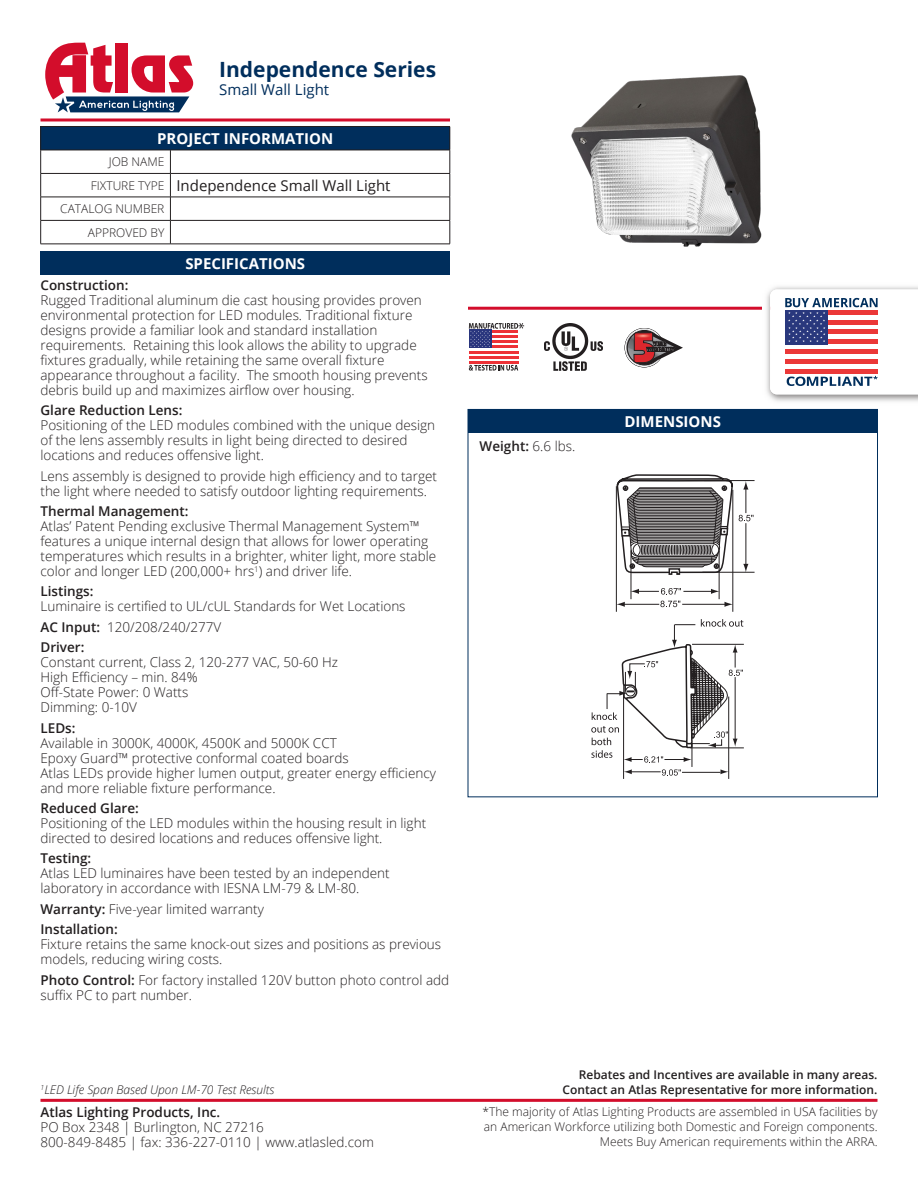
<style>
.page{position:relative;width:918px;height:1188px;background:#fff}
.page>*{position:absolute;margin:0;border:0;box-sizing:border-box;transform-origin:0 0}
.t1{font:700 21px "Open Sans";color:#002e5c}
.t2{font:700 15px "Open Sans";color:#fff}
.t3{font:15px "Open Sans";color:#231f20}
.t4{font:15px "Open Sans";color:#002e5c}
.t5{font:300 13.5px/15px "Open Sans";color:#231f20}
.t6{font:600 13.5px "Open Sans";color:#231f20}
.t7{font:300 12px/15px "Open Sans";color:#231f20;text-align:right}
.t8{font:600 12px/15px "Open Sans";color:#231f20;text-align:right}
.t9{font:italic 300 12px "Open Sans";color:#231f20}
.s1{font-weight:300;font-size:12px}
.s2{font-weight:600}
.s3{font-weight:300}
</style>
<div class="page">
<svg style="left:45px;top:43px;width:148px;height:69px"></svg>
<div style="left:41px;top:126px;width:409px;height:24px;background:#002e5c"></div>
<hr style="left:40px;top:126px;width:130px;height:1px;background:#231f20">
<hr style="left:170px;top:126px;width:280px;height:1px;background:#231f20">
<hr style="left:40px;top:150px;width:130px;height:1px;background:#231f20">
<hr style="left:170px;top:150px;width:280px;height:1px;background:#231f20">
<hr style="left:40px;top:173px;width:130px;height:1px;background:#231f20">
<hr style="left:170px;top:173px;width:280px;height:1px;background:#231f20">
<hr style="left:40px;top:197px;width:130px;height:1px;background:#231f20">
<hr style="left:170px;top:197px;width:280px;height:1px;background:#231f20">
<hr style="left:40px;top:220px;width:130px;height:1px;background:#231f20">
<svg style="left:40px;top:127px;width:1px;height:117px"></svg>
<hr style="left:170px;top:220px;width:280px;height:1px;background:#231f20">
<svg style="left:170px;top:150px;width:1px;height:94px"></svg>
<svg style="left:450px;top:127px;width:1px;height:117px"></svg>
<hr style="left:40px;top:244px;width:130px;height:1px;background:#231f20">
<hr style="left:170px;top:244px;width:280px;height:1px;background:#231f20">
<div style="left:40px;top:251px;width:410px;height:24px;background:#002e5c"></div>
<hr style="left:40px;top:1099px;width:838px;height:3px;background:#d30d2b">
<hr style="left:40px;top:118px;width:410px;height:3px;background:#d30d2b">
<div style="left:468px;top:409px;width:410px;height:24px;background:#002e5c"></div>
<hr style="left:468px;top:307px;width:410px;height:3px;background:#d30d2b">
<img style="left:762px;top:286px;width:156px;height:116px">
<svg style="left:770px;top:289px;width:148px;height:105px"></svg>
<img style="left:544px;top:323px;width:58px;height:47px">
<svg style="left:624px;top:328px;width:59px;height:40px"></svg>
<svg style="left:469px;top:365px;width:49px;height:6px"></svg>
<svg style="left:469px;top:353px;width:49px;height:6px"></svg>
<hr style="left:474px;top:346px;width:44px;height:2px;background:#ed3237">
<hr style="left:469px;top:351px;width:49px;height:2px;background:#ed3237">
<hr style="left:469px;top:356px;width:49px;height:2px;background:#ed3237">
<hr style="left:469px;top:361px;width:49px;height:3px;background:#ed3237">
<div style="left:469px;top:330px;width:23px;height:18px;background:#29357d"></div>
<svg style="left:469px;top:323px;width:55px;height:24px"></svg>
<img style="left:571px;top:75px;width:191px;height:172px">
<hr style="left:702px;top:572px;width:53px;height:1px;background:#231f20">
<hr style="left:704px;top:480px;width:51px;height:1px;background:#231f20">
<hr style="left:623px;top:694px;width:1px;height:85px;background:#231f20">
<hr style="left:728px;top:697px;width:1px;height:82px;background:#231f20">
<svg style="left:591px;top:474px;width:163px;height:302px"></svg>
<h1 class="t1" style="left:219px;top:54px;width:218px">Independence Series</h1>
<p class="t4" style="left:219px;top:79px;width:112px">Small Wall Light</p>
<p class="t2" style="left:157px;top:128px;width:178px">PROJECT INFORMATION</p>
<p class="t7" style="left:109px;top:154px;width:57px">JOB NAME</p>
<p class="t3" style="left:91px;top:175px;width:301px"><span class="s1">FIXTURE TYPE</span> Independence Small Wall Light</p>
<p class="t7" style="left:60px;top:197px;width:106px;line-height:23.4px">CATALOG NUMBER<br>APPROVED BY</p>
<p class="t2" style="left:185px;top:253px;width:121px">SPECIFICATIONS</p>
<p class="t6" style="left:40px;top:276px;width:89px">Construction:</p>
<p class="t5" style="left:40px;top:292px;width:389px">Rugged Traditional aluminum die cast housing provides proven environmental protection for LED modules. Traditional fixture designs provide a familiar look and standard installation requirements. Retaining this look allows the ability to upgrade fixtures gradually, while retaining the same overall fixture appearance throughout a facility. The smooth housing prevents debris build up and maximizes airflow over housing.</p>
<p class="t6" style="left:40px;top:401px;width:143px">Glare Reduction Lens:</p>
<p class="t5" style="left:40px;top:417px;width:396px">Positioning of the LED modules combined with the unique design of the lens assembly results in light being directed to desired locations and reduces offensive light.</p>
<p class="t5" style="left:40px;top:468px;width:398px">Lens assembly is designed to provide high efficiency and to target the light where needed to satisfy outdoor lighting requirements.</p>
<p class="t6" style="left:40px;top:502px;width:150px">Thermal Management:</p>
<p class="t5" style="left:40px;top:518px;width:397px">Atlas’ Patent Pending exclusive Thermal Management System™ features a unique internal design that allows for lower operating temperatures which results in a brighter, whiter light, more stable color and longer LED (200,000+ hrs<sup>1</sup>) and driver life.</p>
<p class="t6" style="left:40px;top:582px;width:55px">Listings:</p>
<p class="t5" style="left:40px;top:596px;width:367px;line-height:20.4px">Luminaire is certified to UL/cUL Standards for Wet Locations<br><span class="s2">AC Input:</span> 120/208/240/277V<br><span class="s2">Driver:</span></p>
<p class="t5" style="left:40px;top:654px;width:299px">Constant current, Class 2, 120-277 VAC, 50-60 Hz<br>High Efficiency – min. 84%<br>Off-State Power: 0 Watts<br>Dimming: 0-10V</p>
<p class="t6" style="left:40px;top:718px;width:37px">LEDs:</p>
<p class="t5" style="left:40px;top:735px;width:397px">Available in 3000K, 4000K, 4500K and 5000K CCT<br>Epoxy Guard™ protective conformal coated boards<br>Atlas LEDs provide higher lumen output, greater energy efficiency and more reliable fixture performance.</p>
<p class="t6" style="left:40px;top:799px;width:100px">Reduced Glare:</p>
<p class="t5" style="left:40px;top:815px;width:387px">Positioning of the LED modules within the housing result in light directed to desired locations and reduces offensive light.</p>
<p class="t6" style="left:40px;top:849px;width:52px">Testing:</p>
<p class="t5" style="left:40px;top:866px;width:351px">Atlas LED luminaires have been tested by an independent laboratory in accordance with IESNA LM-79 &amp; LM-80.</p>
<p class="t5" style="left:40px;top:898px;width:225px;line-height:20.4px"><span class="s2">Warranty:</span> Five-year limited warranty<br><span class="s2">Installation:</span></p>
<p class="t5" style="left:40px;top:936px;width:402px">Fixture retains the same knock-out sizes and positions as previous models, reducing wiring costs.</p>
<p class="t5" style="left:40px;top:972px;width:410px"><span class="s2">Photo Control:</span> For factory installed 120V button photo control add suffix PC to part number.</p>
<p class="t9" style="left:40px;top:1081px;width:235px"><sup>1</sup>LED Life Span Based Upon LM-70 Test Results</p>
<p class="t6" style="left:40px;top:1103px;width:181px">Atlas Lighting Products, Inc.</p>
<p class="t5" style="left:40px;top:1120px;width:335px">PO Box 2348 | Burlington, NC 27216<br>800-849-8485 | fax: 336-227-0110 | www.atlasled.com</p>
<p class="t6" style="left:480px;top:437px;width:97px">Weight: <span class="s3">6.6 lbs.</span></p>
<p class="t2" style="left:625px;top:411px;width:98px">DIMENSIONS</p>
<p class="t8" style="left:563px;top:1067px;width:316px">Rebates and Incentives are available in many areas.<br>Contact an Atlas Representative for more information.</p>
<p class="t7" style="left:483px;top:1104px;width:397px">*The majority of Atlas Lighting Products are assembled in USA facilities by an American Workforce utilizing both Domestic and Foreign components.<br>Meets Buy American requirements within the ARRA.</p>
</div>
